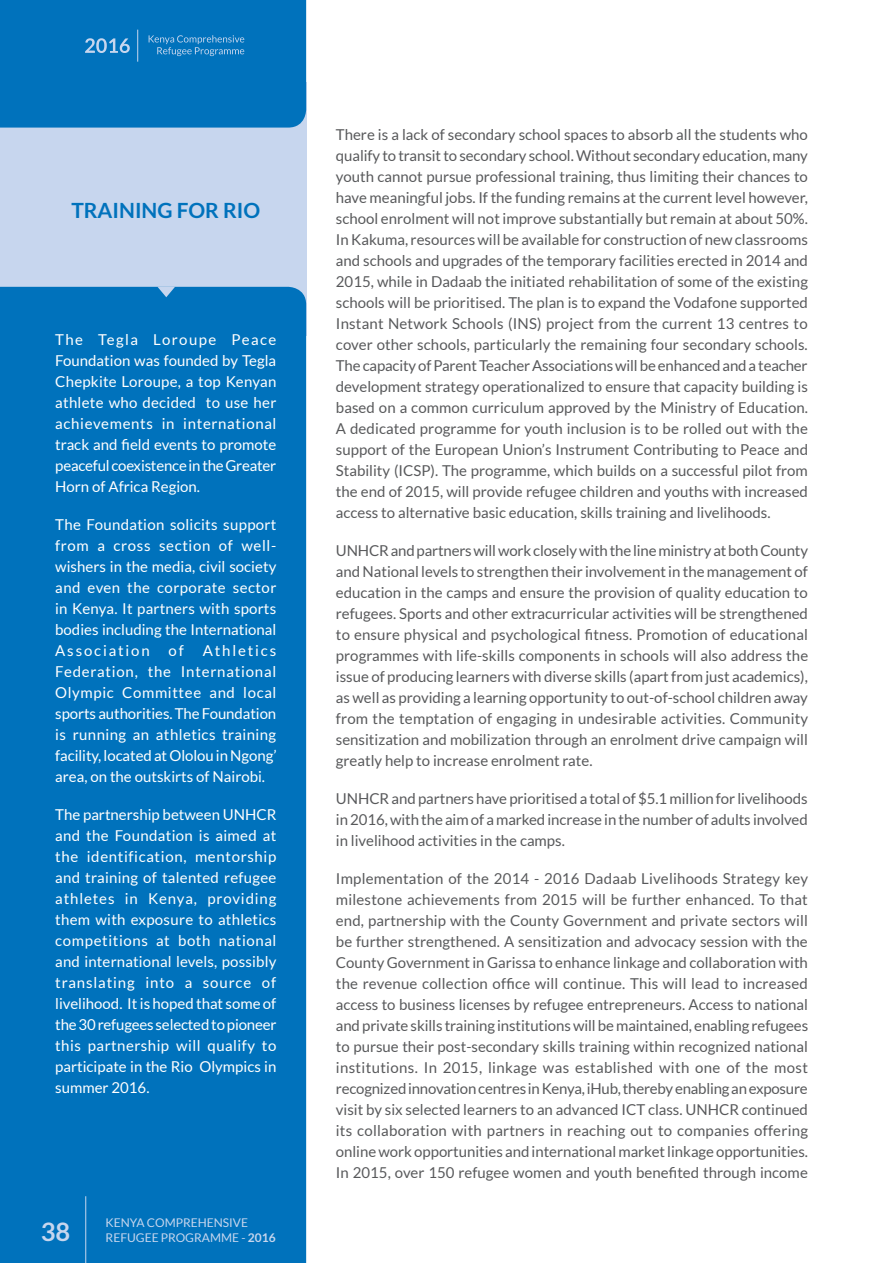
<style>
.page{position:relative;width:893px;height:1263px;background:#fff}
.page>*{position:absolute;margin:0;border:0;box-sizing:border-box;transform-origin:0 0}
.t1{font:700 25.5px "Lato";color:#c7d6ee}
.t2{font:700 21px "Lato";color:#0072bc}
.t3{font:15px/21px "Lato";color:#58595b;text-align:justify}
.t4{font:15px/21px "Lato";color:#fff;text-align:justify}
.t5{font:12px/14.4px "Lato";color:#c7d6ee}
.s1{font-weight:700}
</style>
<div class="page">
<div style="left:0;top:83px;width:306px;height:253px;background:#c7d6ee"></div>
<div style="left:0;top:287px;width:306px;height:976px;background:#0072bc"></div>
<svg style="left:157px;top:287px;width:18px;height:10px"></svg>
<hr style="left:85px;top:1196px;width:1px;height:67px;background:#c7d6ee">
<div style="left:0;top:0;width:306px;height:128px;background:#0072bc"></div>
<hr style="left:137px;top:30px;width:1px;height:32px;background:#c7d6ee">
<h2 class="t2" style="left:71px;top:198px;width:190px">TRAINING FOR RIO</h2>
<p class="t4" style="left:55px;top:329px;width:223px">The Tegla Loroupe Peace Foundation was founded by Tegla Chepkite Loroupe, a top Kenyan athlete who decided to use her achievements in international track and field events to promote peaceful coexistence in the Greater Horn of Africa Region.</p>
<p class="t4" style="left:55px;top:514px;width:223px">The Foundation solicits support from a cross section of well&shy;wishers in the media, civil society and even the corporate sector in Kenya. It partners with sports bodies including the International Association</p>
<p class="t4" style="left:55px;top:640px;width:223px;text-indent:147px">Athletics Federation, the International Olympic Committee and local sports authorities. The Foundation is running an athletics training facility, located at Ololou in Ngong’ area, on the outskirts of Nairobi.</p>
<p class="t4" style="left:55px;top:804px;width:223px">The partnership between UNHCR and the Foundation is aimed at the identification, mentorship and training of talented refugee athletes in Kenya, providing them with exposure to athletics competitions at both national and international levels, possibly translating into a source of livelihood. It is hoped that some of the 30 refugees selected to pioneer this partnership will qualify to participate in the Rio Olympics in summer 2016.</p>
<p class="t4" style="left:169px;top:640px;width:17px">of</p>
<h1 class="t1" style="left:41px;top:1217px;width:31px">38</h1>
<p class="t5" style="left:106px;top:1215px;width:172px">KENYA COMPREHENSIVE<br>REFUGEE PROGRAMME - <span class="s1">2016</span></p>
<p class="t3" style="left:336px;top:124px;width:474px">There is a lack of secondary school spaces to absorb all the students who qualify to transit to secondary school. Without secondary education, many youth cannot pursue professional training, thus limiting their chances to have meaningful jobs. If the funding remains at the current level however, school enrolment will not improve substantially but remain at about 50%.<br>In Kakuma, resources will be available for construction of new classrooms and schools and upgrades of the temporary facilities erected in 2014 and 2015, while in Dadaab the initiated rehabilitation of some of the existing schools will be prioritised. The plan is to expand the Vodafone supported Instant Network Schools (INS) project from the current 13 centres to cover other schools, particularly the remaining four secondary schools.<br>The capacity of Parent Teacher Associations will be enhanced and a teacher development strategy operationalized to ensure that capacity building is based on a common curriculum approved by the Ministry of Education.<br>A dedicated programme for youth inclusion is to be rolled out with the support of the European Union’s Instrument Contributing to Peace and Stability (ICSP). The programme, which builds on a successful pilot from the end of 2015, will provide refugee children and youths with increased access to alternative basic education, skills training and livelihoods.</p>
<p class="t3" style="left:336px;top:540px;width:474px">UNHCR and partners will work closely with the line ministry at both County and National levels to strengthen their involvement in the management of education in the camps and ensure the provision of quality education to refugees. Sports and other extracurricular activities will be strengthened to ensure physical and psychological fitness. Promotion of educational programmes with life-skills components in schools will also address the issue of producing learners with diverse skills (apart from just academics), as well as providing a learning opportunity to out-of-school children away from the temptation of engaging in undesirable activities. Community sensitization and mobilization through an enrolment drive campaign will greatly help to increase enrolment rate.</p>
<p class="t3" style="left:336px;top:788px;width:473px">UNHCR and partners have prioritised a total of $5.1 million for livelihoods in 2016, with the aim of a marked increase in the number of adults involved in livelihood activities in the camps.</p>
<p class="t3" style="left:336px;top:868px;width:474px">Implementation of the 2014 - 2016 Dadaab Livelihoods Strategy key milestone achievements from 2015 will be further enhanced. To that end, partnership with the County Government and private sectors will be further strengthened. A sensitization and advocacy session with the County Government in Garissa to enhance linkage and collaboration with the revenue collection office will continue. This will lead to increased access to business licenses by refugee entrepreneurs. Access to national and private skills training institutions will be maintained, enabling refugees to pursue their post-secondary skills training within recognized national institutions. In 2015, linkage was established with one of the most recognized innovation centres in Kenya, iHub, thereby enabling an exposure visit by six selected learners to an advanced ICT class. UNHCR continued its collaboration with partners in reaching out to companies offering online work opportunities and international market linkage opportunities.<br>In 2015, over 150 refugee women and youth benefited through income</p>
</div>
